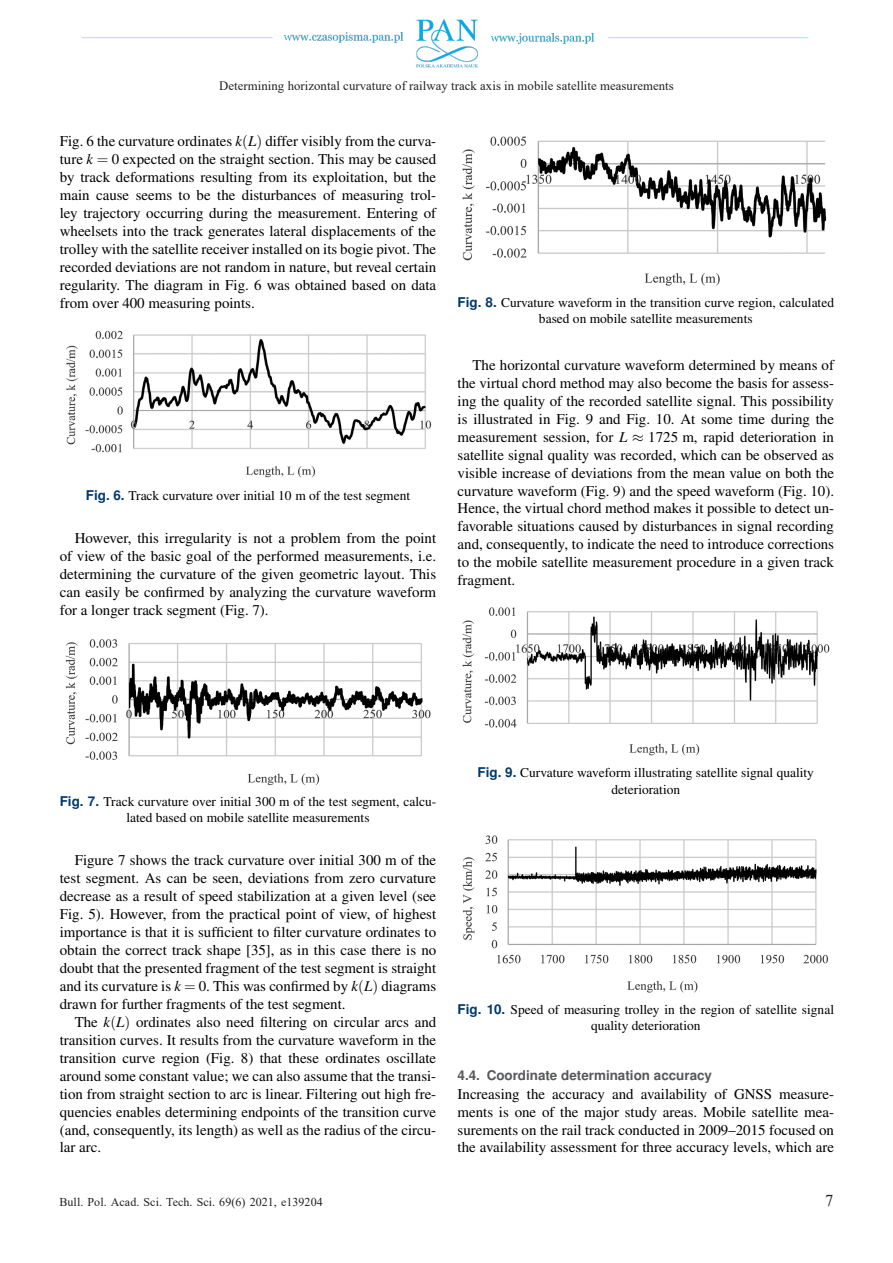
<style>
.page{position:relative;width:893px;height:1263px;background:#fff}
.page>*{position:absolute;margin:0;border:0;box-sizing:border-box;transform-origin:0 0}
.t1{font:16.5px "Times New Roman";color:#231f20}
.t2{font:15px/18px "Nimbus Rom No 9 L";color:#000;text-align:justify}
.t3{font:13.5px/16.5px "Nimbus Rom No 9 L";color:#000;text-align:center}
.t4{font:700 13.5px "Nimbus San L";color:#57585a}
.t5{font:12.75px "Times New Roman";letter-spacing:.005em;color:#231f20}
.t6{font:12px "Times New Roman";letter-spacing:.005em;color:#231f20}
.t7{font:12px "Nimbus Rom No 9 L";color:#000}
.s1{font-style:italic}
.s2{font-family:"CMR10"}
.s3{font-family:"Nimbus San L";font-weight:700;color:#00386c}
.s4{font-family:"CMSY10"}
</style>
<div class="page">
<img style="left:82px;top:19px;width:727px;height:49px">
<img style="left:66px;top:330px;width:365px;height:148px">
<img style="left:65px;top:639px;width:366px;height:146px">
<img style="left:462px;top:136px;width:365px;height:150px">
<img style="left:462px;top:607px;width:368px;height:149px">
<img style="left:462px;top:835px;width:366px;height:158px">
<p class="t5" style="left:219px;top:76px;width:456px">Determining horizontal curvature of railway track axis in mobile satellite measurements</p>
<p class="t3" style="left:210px;top:83px;width:475px">Determining horizontal curvature of railway track axis in mobile satellite measurements</p>
<p class="t2" style="left:60px;top:133px;width:378px">Fig. 6 the curvature ordinates <span class="s1">k</span><span class="s2">(</span><span class="s1">L</span><span class="s2">)</span> differ visibly from the curva&shy;ture <span class="s1">k</span> <span class="s2">=</span> 0 expected on the straight section. This may be caused by track deformations resulting from its exploitation, but the main cause seems to be the disturbances of measuring trol&shy;ley trajectory occurring during the measurement. Entering of wheelsets into the track generates lateral displacements of the trolley with the satellite receiver installed on its bogie pivot. The recorded deviations are not random in nature, but reveal certain regularity. The diagram in Fig. 6 was obtained based on data from over 400 measuring points.</p>
<p class="t3" style="left:458px;top:294px;width:378px"><span class="s3">Fig. 8.</span> Curvature waveform in the transition curve region, calculated based on mobile satellite measurements</p>
<p class="t2" style="left:458px;top:356px;width:378px;text-indent:15px">The horizontal curvature waveform determined by means of the virtual chord method may also become the basis for assess&shy;ing the quality of the recorded satellite signal. This possibility is illustrated in Fig. 9 and Fig. 10. At some time during the measurement session, for <span class="s1">L</span> <span class="s4">≈</span> 1725 m, rapid deterioration in satellite signal quality was recorded, which can be observed as visible increase of deviations from the mean value on both the curvature waveform (Fig. 9) and the speed waveform (Fig. 10).<br>Hence, the virtual chord method makes it possible to detect un&shy;favorable situations caused by disturbances in signal recording and, consequently, to indicate the need to introduce corrections to the mobile satellite measurement procedure in a given track fragment.</p>
<p class="t3" style="left:86px;top:487px;width:326px"><span class="s3">Fig. 6.</span> Track curvature over initial 10 m of the test segment</p>
<p class="t2" style="left:60px;top:529px;width:378px;text-indent:15px">However, this irregularity is not a problem from the point of view of the basic goal of the performed measurements, i.e. determining the curvature of the given geometric layout. This can easily be confirmed by analyzing the curvature waveform for a longer track segment (Fig. 7).</p>
<p class="t3" style="left:60px;top:793px;width:378px"><span class="s3">Fig. 7.</span> Track curvature over initial 300 m of the test segment, calcu&shy;lated based on mobile satellite measurements</p>
<p class="t2" style="left:60px;top:852px;width:378px;text-indent:15px">Figure 7 shows the track curvature over initial 300 m of the test segment. As can be seen, deviations from zero curvature decrease as a result of speed stabilization at a given level (see Fig. 5). However, from the practical point of view, of highest importance is that it is sufficient to filter curvature ordinates to obtain the correct track shape [35], as in this case there is no doubt that the presented fragment of the test segment is straight and its curvature is <span class="s1">k</span> <span class="s2">=</span> 0. This was confirmed by <span class="s1">k</span><span class="s2">(</span><span class="s1">L</span><span class="s2">)</span> diagrams drawn for further fragments of the test segment.</p>
<p class="t2" style="left:60px;top:1013px;width:378px;text-indent:15px">The <span class="s1">k</span><span class="s2">(</span><span class="s1">L</span><span class="s2">)</span> ordinates also need filtering on circular arcs and transition curves. It results from the curvature waveform in the transition curve region (Fig. 8) that these ordinates oscillate around some constant value; we can also assume that the transi&shy;tion from straight section to arc is linear. Filtering out high fre&shy;quencies enables determining endpoints of the transition curve (and, consequently, its length) as well as the radius of the circu&shy;lar arc.</p>
<p class="t3" style="left:478px;top:764px;width:338px"><span class="s3">Fig. 9.</span> Curvature waveform illustrating satellite signal quality deterioration</p>
<p class="t3" style="left:458px;top:1001px;width:378px"><span class="s3">Fig. 10.</span> Speed of measuring trolley in the region of satellite signal quality deterioration</p>
<p class="t4" style="left:458px;top:1067px;width:256px">4.4. Coordinate determination accuracy</p>
<p class="t2" style="left:458px;top:1085px;width:378px">Increasing the accuracy and availability of GNSS measure&shy;ments is one of the major study areas. Mobile satellite mea&shy;surements on the rail track conducted in 2009–2015 focused on the availability assessment for three accuracy levels, which are</p>
<p class="t1" style="left:825px;top:1189px;width:10px">7</p>
<p class="t6" style="left:60px;top:1194px;width:265px">Bull. Pol. Acad. Sci. Tech. Sci. 69(6) 2021, e139204</p>
<p class="t7" style="left:60px;top:1199px;width:257px">Bull. Pol. Acad. Sci. Tech. Sci. 69(6) 2021, e139204</p>
<p class="t2" style="left:827px;top:1196px;width:9px">7</p>
</div>
